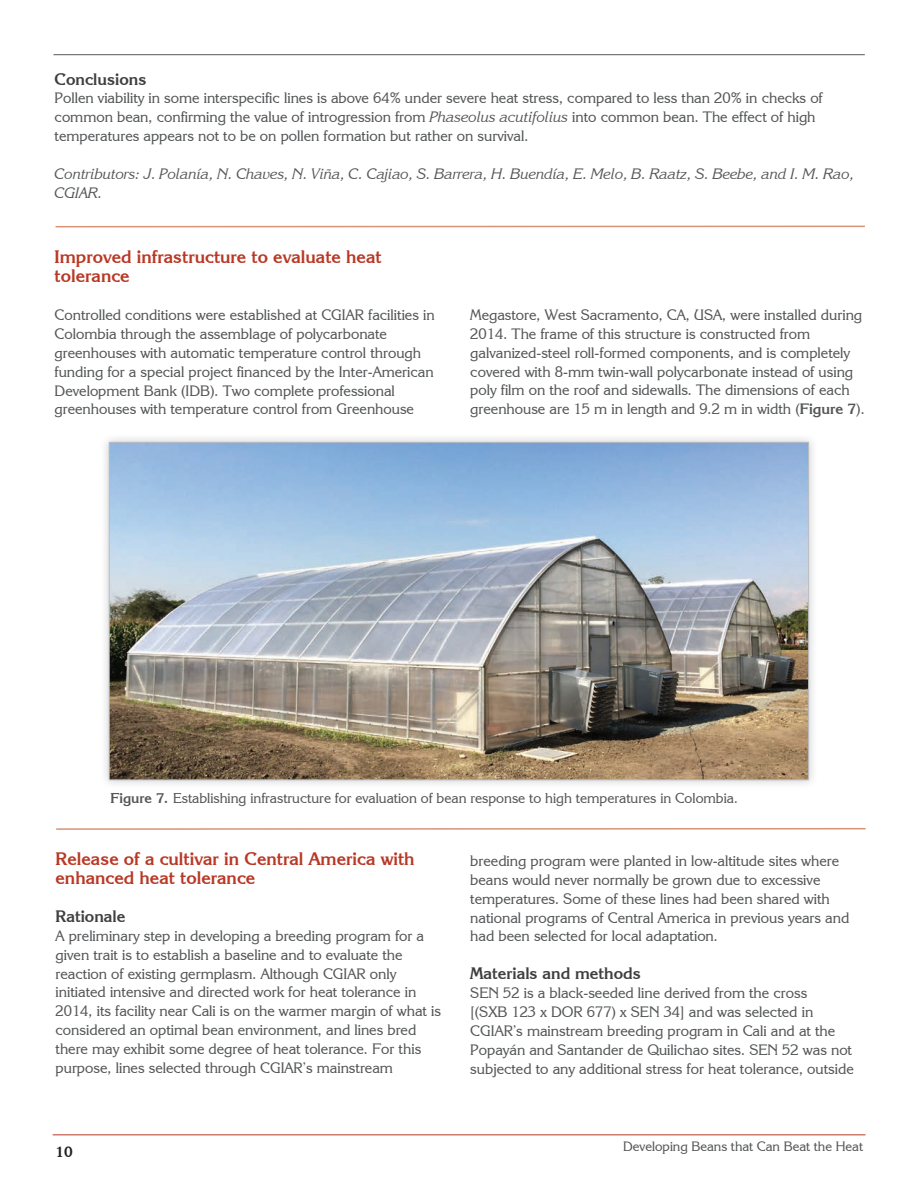
<style>
.page{position:relative;width:918px;height:1188px;background:#fff}
.page>*{position:absolute;margin:0;border:0;box-sizing:border-box;transform-origin:0 0}
.t1{font:700 18px/18.9px "Korinna IT Cby BT";color:#b93825}
.t2{font:700 16.5px "Korinna IT Cby BT";color:#3e3e3f}
.t3{font:15px/18.9px "Korinna IT Cby BT";color:#545557}
.t4{font:italic 15px/18.9px "Korinna IT Cby BT";color:#545557}
.t5{font:700 15px "Korinna IT Cby BT";color:#231f20}
.t6{font:14.25px "Korinna IT Cby BT";color:#545557}
.t7{font:13.5px "Korinna IT Cby BT";color:#545557}
.s1{font-style:italic}
.s2{font-weight:700}
</style>
<div class="page">
<hr style="left:53px;top:1134px;width:813px;height:1px;background:#b93825">
<hr style="left:53px;top:54px;width:812px;height:1px;background:#57585a">
<hr style="left:56px;top:226px;width:809px;height:1px;background:#d79376">
<img style="left:105px;top:438px;width:708px;height:346px">
<img style="left:111px;top:444px;width:696px;height:334px">
<hr style="left:56px;top:828px;width:810px;height:2px;background:#d79376">
<p class="t2" style="left:55px;top:69px;width:94px">Conclusions</p>
<p class="t3" style="left:55px;top:89px;width:770px">Pollen viability in some interspecific lines is above 64% under severe heat stress, compared to less than 20% in checks of common bean, confirming the value of introgression from <span class="s1">Phaseolus acutifolius</span> into common bean. The effect of high temperatures appears not to be on pollen formation but rather on survival.</p>
<p class="t4" style="left:55px;top:164px;width:801px">Contributors: J. Polanía, N. Chaves, N. Viña, C. Cajiao, S. Barrera, H. Buendía, E. Melo, B. Raatz, S. Beebe, and I. M. Rao,<br>CGIAR.</p>
<p class="t1" style="left:55px;top:247px;width:329px">Improved infrastructure to evaluate heat tolerance</p>
<p class="t3" style="left:55px;top:305px;width:382px">Controlled conditions were established at CGIAR facilities in Colombia through the assemblage of polycarbonate greenhouses with automatic temperature control through funding for a special project financed by the Inter-American Development Bank (IDB). Two complete professional greenhouses with temperature control from Greenhouse</p>
<p class="t3" style="left:470px;top:305px;width:396px">Megastore, West Sacramento, CA, USA, were installed during 2014. The frame of this structure is constructed from galvanized-steel roll-formed components, and is completely covered with 8-mm twin-wall polycarbonate instead of using poly film on the roof and sidewalls. The dimensions of each greenhouse are 15 m in length and 9.2 m in width (<span class="s2">Figure 7</span>).</p>
<p class="t6" style="left:110px;top:789px;width:629px"><span class="s2">Figure 7.</span> Establishing infrastructure for evaluation of bean response to high temperatures in Colombia.</p>
<p class="t1" style="left:56px;top:849px;width:361px">Release of a cultivar in Central America with enhanced heat tolerance</p>
<p class="t2" style="left:56px;top:906px;width:72px">Rationale</p>
<p class="t3" style="left:56px;top:926px;width:387px">A preliminary step in developing a breeding program for a given trait is to establish a baseline and to evaluate the reaction of existing germplasm. Although CGIAR only initiated intensive and directed work for heat tolerance in 2014, its facility near Cali is on the warmer margin of what is considered an optimal bean environment, and lines bred there may exhibit some degree of heat tolerance. For this purpose, lines selected through CGIAR’s mainstream</p>
<p class="t5" style="left:55px;top:1143px;width:19px">10</p>
<p class="t3" style="left:470px;top:851px;width:381px">breeding program were planted in low-altitude sites where beans would never normally be grown due to excessive temperatures. Some of these lines had been shared with national programs of Central America in previous years and had been selected for local adaptation.</p>
<p class="t2" style="left:470px;top:963px;width:172px">Materials and methods</p>
<p class="t3" style="left:470px;top:983px;width:385px">SEN 52 is a black-seeded line derived from the cross<br>[(SXB 123 x DOR 677) x SEN 34] and was selected in CGIAR’s mainstream breeding program in Cali and at the Popayán and Santander de Quilichao sites. SEN 52 was not subjected to any additional stress for heat tolerance, outside</p>
<p class="t7" style="left:623px;top:1138px;width:241px">Developing Beans that Can Beat the Heat</p>
</div>
